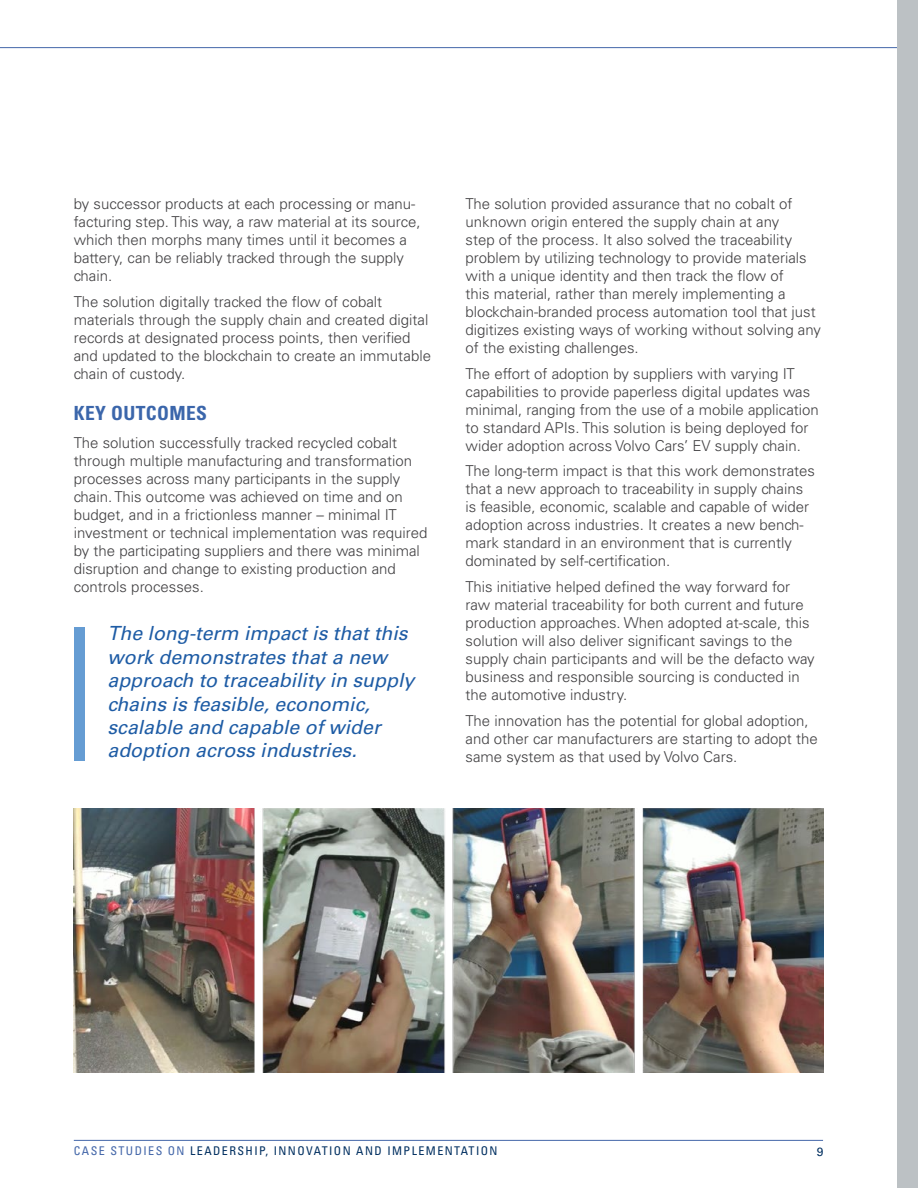
<style>
.page{position:relative;width:918px;height:1188px;background:#fff}
.page>*{position:absolute;margin:0;border:0;box-sizing:border-box;transform-origin:0 0}
.t1{font:italic 19.5px/23.4px "Univers LT Std";color:#1e5ca5}
.t2{font:700 condensed 19.5px "Univers LT Std";letter-spacing:.02em;color:#3b66ab}
.t3{font:300 15px/18px "Univers LT Std";color:#414042}
.t4{font:condensed 12px "Univers LT Std";letter-spacing:.12em;color:#002f60}
.t5{font:12px "Univers LT Std";color:#002f60}
.s1{color:#4467a9}
</style>
<div class="page">
<hr style="left:74px;top:1140px;width:749px;height:1px;background:#4467a9">
<hr style="left:0;top:47px;width:897px;height:1px;background:#4467a9">
<div style="left:897px;top:0;width:21px;height:1188px;background:#bcc1c4"></div>
<div style="left:75px;top:627px;width:10px;height:134px;background:#659cd3"></div>
<img style="left:74px;top:809px;width:749px;height:264px">
<p class="t3" style="left:74px;top:195px;width:348px">by successor products at each processing or manu&shy;facturing step. This way, a raw material at its source, which then morphs many times until it becomes a battery, can be reliably tracked through the supply chain.</p>
<p class="t3" style="left:74px;top:293px;width:359px">The solution digitally tracked the flow of cobalt materials through the supply chain and created digital records at designated process points, then verified and updated to the blockchain to create an immutable chain of custody.</p>
<h1 class="t2" style="left:74px;top:401px;width:135px">KEY OUTCOMES</h1>
<p class="t3" style="left:74px;top:434px;width:355px">The solution successfully tracked recycled cobalt through multiple manufacturing and transformation processes across many participants in the supply chain. This outcome was achieved on time and on budget, and in a frictionless manner – minimal IT investment or technical implementation was required by the participating suppliers and there was minimal disruption and change to existing production and controls processes.</p>
<h1 class="t1" style="left:108px;top:622px;width:308px">The long-term impact is that this work demonstrates that a new approach to traceability in supply chains is feasible, economic, scalable and capable of wider adoption across industries.</h1>
<p class="t3" style="left:466px;top:195px;width:357px">The solution provided assurance that no cobalt of unknown origin entered the supply chain at any<br>step of the process. It also solved the traceability problem by utilizing technology to provide materials with a unique identity and then track the flow of<br>this material, rather than merely implementing a blockchain-branded process automation tool that just digitizes existing ways of working without solving any of the existing challenges.</p>
<p class="t3" style="left:466px;top:365px;width:355px">The effort of adoption by suppliers with varying IT capabilities to provide paperless digital updates was minimal, ranging from the use of a mobile application to standard APIs. This solution is being deployed for wider adoption across Volvo Cars’ EV supply chain.</p>
<p class="t3" style="left:466px;top:462px;width:351px">The long-term impact is that this work demonstrates that a new approach to traceability in supply chains is feasible, economic, scalable and capable of wider adoption across industries. It creates a new bench&shy;mark standard in an environment that is currently dominated by self-certification.</p>
<p class="t3" style="left:466px;top:578px;width:351px">This initiative helped defined the way forward for raw material traceability for both current and future production approaches. When adopted at-scale, this solution will also deliver significant savings to the supply chain participants and will be the defacto way business and responsible sourcing is conducted in the automotive industry.</p>
<p class="t3" style="left:466px;top:711px;width:354px">The innovation has the potential for global adoption, and other car manufacturers are starting to adopt the same system as that used by Volvo Cars.</p>
<p class="t4" style="left:74px;top:1143px;width:425px"><span class="s1">CASE STUDIES ON</span> LEADERSHIP, INNOVATION AND IMPLEMENTATION</p>
<p class="t5" style="left:817px;top:1144px;width:8px">9</p>
</div>
